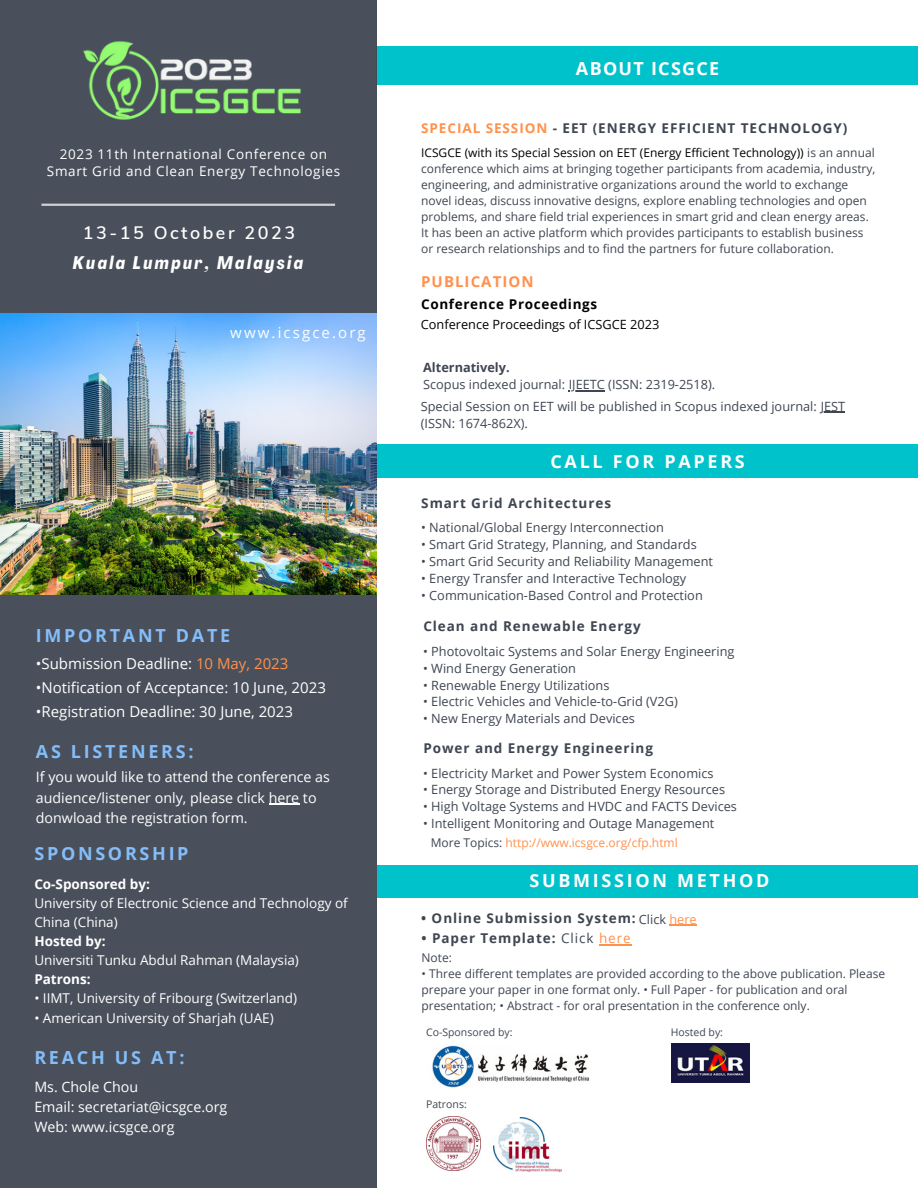
<style>
.page{position:relative;width:918px;height:1188px;background:#fff}
.page>*{position:absolute;margin:0;border:0;box-sizing:border-box;transform-origin:0 0}
.t1{font:700 18px "Open Sans";letter-spacing:.15em;color:#84bdf9}
.t2{font:700 18px "Open Sans";letter-spacing:.15em;color:#fff}
.t3{font:italic 700 18px "Agrandir Tight";letter-spacing:.14em;color:#fff}
.t4{font:600 18px "Nunito Sans";letter-spacing:.14em;color:#fff}
.t5{font:700 18px "Open Sans";letter-spacing:.07em;color:#fff}
.t6{font:15px "Open Sans";color:#fff}
.t7{font:15px "Open Sans";letter-spacing:.14em;color:#fff}
.t8{font:700 15px "Open Sans";letter-spacing:.07em;color:#ff914d}
.t9{font:14.25px/20.2px "Open Sans";color:#fff}
.t10{font:700 13.5px "Open Sans";letter-spacing:.07em;color:#3f4652}
.t11{font:13.5px/19px "Open Sans";color:#fff}
.t12{font:13.5px/16.8px "Open Sans";letter-spacing:.05em;color:#fff;text-align:center}
.t13{font:700 13.5px "Open Sans";color:#fff}
.t14{font:700 13.5px "Open Sans";letter-spacing:.05em;color:#000}
.t15{font:12.75px/21.1px "Open Sans";color:#3f4652}
.t16{font:12.75px "Open Sans";color:#000}
.t17{font:700 12.75px "Open Sans";color:#3f4652}
.t18{font:12px/16px "Open Sans";color:#3f4652}
.t19{font:12px "Open Sans";color:#ff914d}
.t20{font:10.5px "Open Sans";color:#3f4652}
.s1{color:#ff914d}
.s2{color:#000}
.s3{color:#3f4652}
.s4{font-weight:400;font-size:12.75px}
.s5{font-weight:400;font-size:12.75px;color:#ff914d}
.s6{font-weight:400}
.s7{font-weight:400;color:#ff914d}
</style>
<div class="page">
<div style="left:376px;top:47px;width:542px;height:38px;background:#00c2cb"></div>
<div style="left:376px;top:444px;width:542px;height:34px;background:#00c2cb"></div>
<div style="left:377px;top:865px;width:541px;height:33px;background:#00c2cb"></div>
<div style="left:0;top:0;width:377px;height:314px;background:#49505b"></div>
<div style="left:0;top:594px;width:377px;height:594px;background:#49505b"></div>
<img style="left:0;top:314px;width:377px;height:280px">
<img style="left:671px;top:1043px;width:79px;height:40px">
<img style="left:494px;top:1117px;width:67px;height:54px">
<img style="left:426px;top:1117px;width:54px;height:54px">
<img style="left:432px;top:1045px;width:157px;height:43px">
<hr style="left:41px;top:204px;width:294px;height:2px;background:#cfd1d3">
<img style="left:83px;top:41px;width:218px;height:79px">
<svg style="left:669px;top:925px;width:28px;height:1px"></svg>
<hr style="left:599px;top:944px;width:33px;height:1px;background:#ff914d">
<hr style="left:269px;top:804px;width:30px;height:1px;background:#fff">
<hr style="left:569px;top:391px;width:36px;height:1px;background:#3f4652">
<svg style="left:823px;top:412px;width:22px;height:1px"></svg>
<p class="t12" style="left:47px;top:146px;width:295px">2023 11th International Conference on<br>Smart Grid and Clean Energy Technologies</p>
<h1 class="t4" style="left:83px;top:221px;width:214px">13-15 October 2023</h1>
<h1 class="t3" style="left:73px;top:256px;width:232px">Kuala Lumpur, Malaysia</h1>
<p class="t7" style="left:230px;top:322px;width:137px">www.icsgce.org</p>
<h1 class="t1" style="left:36px;top:623px;width:196px">IMPORTANT DATE</h1>
<p class="t6" style="left:36px;top:653px;width:254px">•Submission Deadline: <span class="s1">10 May, 2023</span></p>
<p class="t6" style="left:36px;top:677px;width:292px">•Notification of Acceptance: 10 June, 2023</p>
<p class="t6" style="left:36px;top:701px;width:259px">•Registration Deadline: 30 June, 2023</p>
<h1 class="t1" style="left:36px;top:738px;width:159px">AS LISTENERS:</h1>
<p class="t9" style="left:36px;top:767px;width:296px">If you would like to attend the conference as audience/listener only, please click here to donwload the registration form.</p>
<h1 class="t1" style="left:34px;top:841px;width:156px">SPONSORSHIP</h1>
<p class="t13" style="left:34px;top:874px;width:117px">Co-Sponsored by:</p>
<p class="t11" style="left:34px;top:893px;width:315px">University of Electronic Science and Technology of<br>China (China)</p>
<p class="t13" style="left:34px;top:932px;width:73px">Hosted by:</p>
<p class="t11" style="left:34px;top:950px;width:266px">Universiti Tunku Abdul Rahman (Malaysia)</p>
<p class="t13" style="left:34px;top:970px;width:58px">Patrons:</p>
<p class="t11" style="left:34px;top:989px;width:264px">• IIMT, University of Fribourg (Switzerland)</p>
<p class="t11" style="left:34px;top:1008px;width:241px">• American University of Sharjah (UAE)</p>
<h1 class="t1" style="left:34px;top:1045px;width:152px">REACH US AT:</h1>
<p class="t9" style="left:34px;top:1076px;width:194px">Ms. Chole Chou<br>Email: secretariat@icsgce.org<br>Web: www.icsgce.org</p>
<h1 class="t5" style="left:576px;top:56px;width:145px">ABOUT ICSGCE</h1>
<p class="t10" style="left:421px;top:118px;width:428px"><span class="s1">SPECIAL SESSION</span> - EET (ENERGY EFFICIENT TECHNOLOGY)</p>
<p class="t18" style="left:421px;top:145px;width:456px"><span class="s2">ICSGCE (with its Special Session on EET (Energy Efficient Technology))</span> is an annual conference which aims at bringing together participants from academia, industry, engineering, and administrative organizations around the world to exchange novel ideas, discuss innovative designs, explore enabling technologies and open problems, and share field trial experiences in smart grid and clean energy areas.<br>It has been an active platform which provides participants to establish business or research relationships and to find the partners for future collaboration.</p>
<p class="t8" style="left:421px;top:271px;width:114px">PUBLICATION</p>
<p class="t14" style="left:421px;top:294px;width:178px">Conference Proceedings</p>
<p class="t16" style="left:421px;top:315px;width:240px">Conference Proceedings of ICSGCE 2023</p>
<p class="t17" style="left:423px;top:359px;width:88px">Alternatively.</p>
<p class="t15" style="left:421px;top:374px;width:426px">Scopus indexed journal: IJEETC (ISSN: 2319-2518).<br>Special Session on EET will be published in Scopus indexed journal: JEST</p>
<p class="t15" style="left:421px;top:412px;width:109px">(ISSN: 1674-862X).</p>
<h1 class="t2" style="left:550px;top:449px;width:196px">CALL FOR PAPERS</h1>
<p class="t10" style="left:421px;top:493px;width:191px">Smart Grid Architectures</p>
<p class="t15" style="left:421px;top:517px;width:244px">• National/Global Energy Interconnection</p>
<p class="t15" style="left:421px;top:533px;width:277px">• Smart Grid Strategy, Planning, and Standards</p>
<p class="t15" style="left:421px;top:550px;width:293px">• Smart Grid Security and Reliability Management</p>
<p class="t15" style="left:421px;top:567px;width:267px">• Energy Transfer and Interactive Technology</p>
<p class="t15" style="left:421px;top:584px;width:283px">• Communication-Based Control and Protection</p>
<p class="t10" style="left:423px;top:617px;width:219px">Clean and Renewable Energy</p>
<p class="t15" style="left:423px;top:640px;width:313px">• Photovoltaic Systems and Solar Energy Engineering</p>
<p class="t15" style="left:423px;top:657px;width:154px">• Wind Energy Generation</p>
<p class="t15" style="left:423px;top:674px;width:188px">• Renewable Energy Utilizations</p>
<p class="t15" style="left:423px;top:691px;width:256px">• Electric Vehicles and Vehicle-to-Grid (V2G)</p>
<p class="t15" style="left:423px;top:708px;width:213px">• New Energy Materials and Devices</p>
<p class="t10" style="left:423px;top:739px;width:231px">Power and Energy Engineering</p>
<p class="t15" style="left:423px;top:762px;width:292px">• Electricity Market and Power System Economics</p>
<p class="t15" style="left:423px;top:779px;width:304px">• Energy Storage and Distributed Energy Resources</p>
<p class="t15" style="left:423px;top:796px;width:315px">• High Voltage Systems and HVDC and FACTS Devices</p>
<p class="t15" style="left:423px;top:813px;width:293px">• Intelligent Monitoring and Outage Management</p>
<p class="t19" style="left:431px;top:835px;width:249px"><span class="s3">More Topics:</span> http://www.icsgce.org/cfp.html</p>
<h1 class="t2" style="left:530px;top:868px;width:242px">SUBMISSION METHOD</h1>
<p class="t10" style="left:421px;top:909px;width:277px">• Online Submission System: <span class="s4">Click</span> <span class="s5">here</span></p>
<p class="t10" style="left:422px;top:929px;width:211px">• Paper Template: <span class="s6">Click</span> <span class="s7">here</span></p>
<p class="t18" style="left:422px;top:949px;width:32px">Note:</p>
<p class="t18" style="left:422px;top:965px;width:465px">• Three different templates are provided according to the above publication. Please prepare your paper in one format only. • Full Paper - for publication and oral presentation; • Abstract - for oral presentation in the conference only.</p>
<p class="t20" style="left:426px;top:1025px;width:88px">Co-Sponsored by:</p>
<p class="t20" style="left:671px;top:1025px;width:54px">Hosted by:</p>
<p class="t20" style="left:426px;top:1097px;width:42px">Patrons:</p>
</div>
